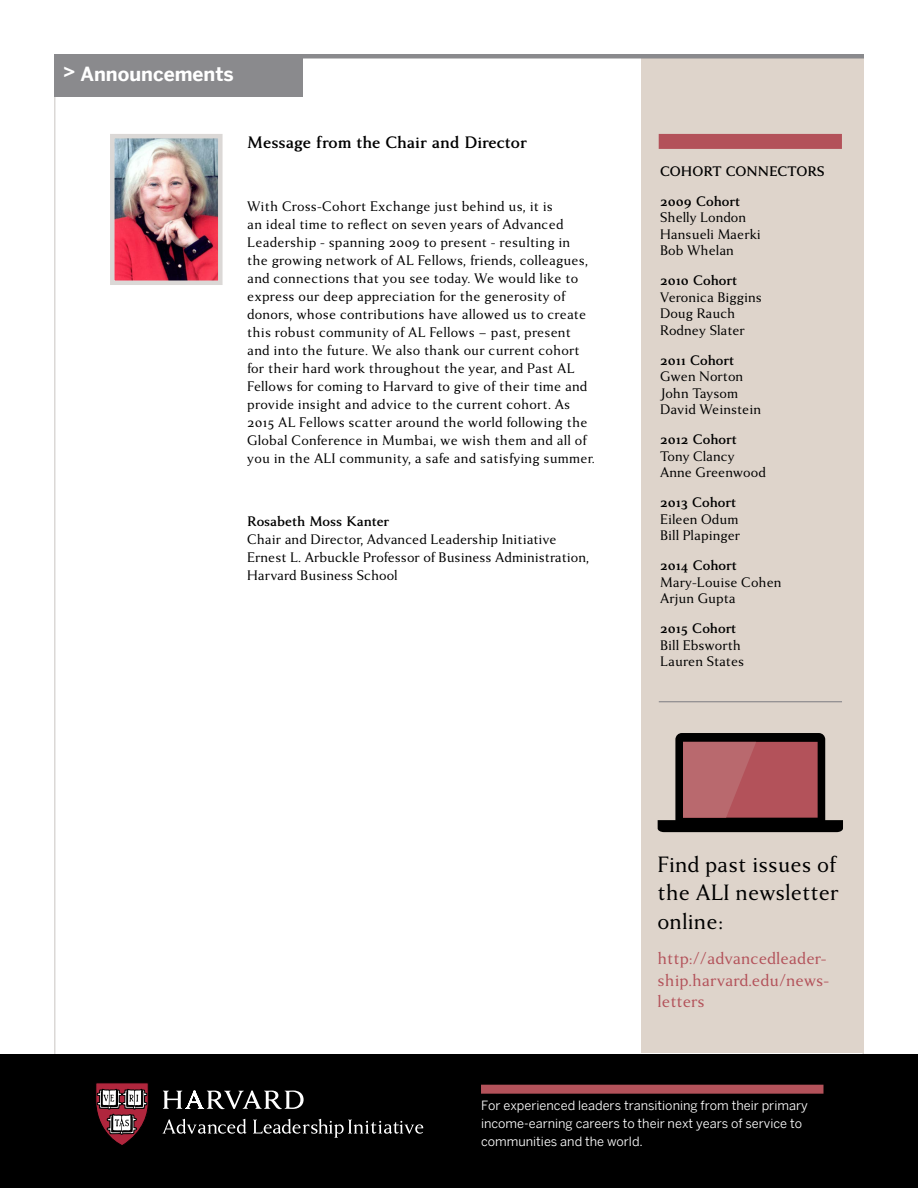
<style>
.page{position:relative;width:918px;height:1188px;background:#fff}
.page>*{position:absolute;margin:0;border:0;box-sizing:border-box;transform-origin:0 0}
.t1{font:24px/28.8px "Anziano Pro";color:#000;text-align:justify}
.t2{font:700 19.2px "Benton Sans";color:#fff}
.t3{font:18px/21.6px "Anziano Pro";color:#b3525a}
.t4{font:700 18px "Anziano Pro";color:#000}
.t5{font:15px/18px "Anziano Pro";letter-spacing:.01em;color:#000}
.t6{font:700 15px/30px "Anziano Pro";color:#000}
.t7{font:12.75px/18px "Benton Sans";color:#fff}
</style>
<div class="page">
<div style="left:0;top:1054px;width:918px;height:134px;background:#000"></div>
<div style="left:481px;top:1085px;width:343px;height:9px;background:#b3525a"></div>
<svg style="left:163px;top:1119px;width:83px;height:15px"></svg>
<svg style="left:253px;top:1119px;width:170px;height:19px"></svg>
<svg style="left:163px;top:1091px;width:141px;height:18px"></svg>
<svg style="left:96px;top:1083px;width:53px;height:62px"></svg>
<div style="left:641px;top:54px;width:223px;height:998px;background:#ded4cb"></div>
<hr style="left:54px;top:54px;width:810px;height:4px;background:#8a8a8d">
<div style="left:54px;top:56px;width:248px;height:41px;background:#8a8a8d"></div>
<hr style="left:659px;top:701px;width:183px;height:1px;background:#7c7c81">
<div style="left:659px;top:134px;width:183px;height:15px;background:#b3525a"></div>
<div style="left:675px;top:733px;width:150px;height:93px;background:#000;border-radius:6px"></div>
<svg style="left:658px;top:742px;width:185px;height:90px"></svg>
<img style="left:115px;top:139px;width:103px;height:141px">
<div style="left:110px;top:134px;width:113px;height:151px;border:4px solid #dbd8d6"></div>
<p class="t2" style="left:63px;top:62px;width:172px">&gt; Announcements</p>
<p class="t4" style="left:247px;top:131px;width:281px">Message from the Chair and Director</p>
<p class="t5" style="left:247px;top:198px;width:349px">With Cross-Cohort Exchange just behind us, it is<br>an ideal time to reflect on seven years of Advanced Leadership - spanning 2009 to present - resulting in<br>the growing network of AL Fellows, friends, colleagues, and connections that you see today. We would like to express our deep appreciation for the generosity of donors, whose contributions have allowed us to create this robust community of AL Fellows – past, present and into the future. We also thank our current cohort for their hard work throughout the year, and Past AL Fellows for coming to Harvard to give of their time and provide insight and advice to the current cohort. As 2015 AL Fellows scatter around the world following the Global Conference in Mumbai, we wish them and all of you in the ALI community, a safe and satisfying summer.</p>
<p class="t6" style="left:247px;top:507px;width:143px">Rosabeth Moss Kanter</p>
<p class="t5" style="left:247px;top:531px;width:343px">Chair and Director, Advanced Leadership Initiative<br>Ernest L. Arbuckle Professor of Business Administration,<br>Harvard Business School</p>
<p class="t6" style="left:660px;top:156px;width:166px">COHORT CONNECTORS<br>2009 Cohort</p>
<p class="t5" style="left:660px;top:210px;width:102px;line-height:16.5px">Shelly London<br>Hansueli Maerki<br>Bob Whelan</p>
<p class="t6" style="left:660px;top:266px;width:78px">2010 Cohort</p>
<p class="t5" style="left:660px;top:289px;width:103px;line-height:16.5px">Veronica Biggins<br>Doug Rauch<br>Rodney Slater</p>
<p class="t6" style="left:660px;top:345px;width:75px">2011 Cohort</p>
<p class="t5" style="left:660px;top:369px;width:102px;line-height:16.5px">Gwen Norton<br>John Taysom<br>David Weinstein</p>
<p class="t6" style="left:660px;top:425px;width:78px">2012 Cohort</p>
<p class="t5" style="left:660px;top:448px;width:107px;line-height:16.5px">Tony Clancy<br>Anne Greenwood</p>
<p class="t6" style="left:660px;top:488px;width:77px">2013 Cohort</p>
<p class="t5" style="left:660px;top:511px;width:81px;line-height:16.5px">Eileen Odum<br>Bill Plapinger</p>
<p class="t6" style="left:660px;top:551px;width:78px">2014 Cohort</p>
<p class="t5" style="left:660px;top:574px;width:123px;line-height:16.5px">Mary-Louise Cohen<br>Arjun Gupta</p>
<p class="t6" style="left:660px;top:614px;width:78px">2015 Cohort</p>
<p class="t5" style="left:660px;top:637px;width:86px;line-height:16.5px">Bill Ebsworth<br>Lauren States</p>
<h1 class="t1" style="left:658px;top:850px;width:182px">Find past issues of the ALI newsletter online:</h1>
<p class="t3" style="left:658px;top:948px;width:173px">http://advancedleader&shy;ship.harvard.edu/news&shy;letters</p>
<p class="t7" style="left:481px;top:1097px;width:328px">For experienced leaders transitioning from their primary income-earning careers to their next years of service to communities and the world.</p>
</div>
